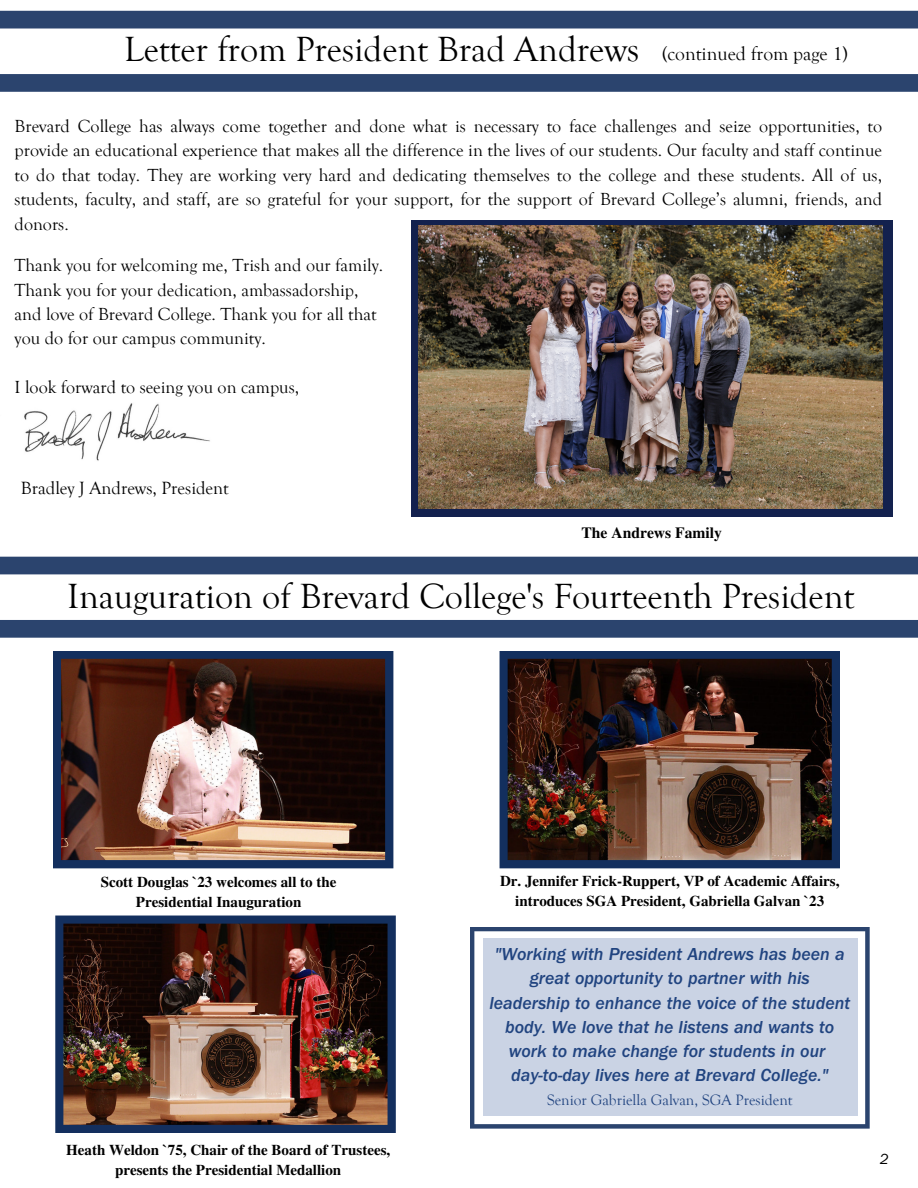
<style>
.page{position:relative;width:918px;height:1188px;background:#fff}
.page>*{position:absolute;margin:0;border:0;box-sizing:border-box;transform-origin:0 0}
.t1{font:36px "Goudy Old Style T";color:#000}
.t2{font:19.5px "Goudy Old Style T";color:#000}
.t3{font:18.15px "Goudy Old Style T";color:#000}
.t4{font:18px/24.5px "Goudy Old Style T";color:#000;text-align:justify}
.t5{font:italic 500 18px/24.3px "Franklin Gothic";color:#214480;text-align:center}
.t6{font:700 15.6px "Te X Gyre Termes";color:#000}
.t7{font:15.45px "Goudy Old Style T";color:#214480}
.t8{font:700 15px/20.2px "Te X Gyre Termes";color:#000;text-align:center}
.t9{font:italic 15px "Franklin Gothic";color:#000}
</style>
<div class="page">
<svg style="left:0;top:11px;width:918px;height:81px"></svg>
<svg style="left:470px;top:927px;width:400px;height:202px"></svg>
<div style="left:483px;top:938px;width:375px;height:178px;background:#c5cfe1"></div>
<img style="left:24px;top:403px;width:186px;height:58px">
<svg style="left:0;top:557px;width:918px;height:81px"></svg>
<img style="left:55px;top:916px;width:341px;height:217px">
<div style="left:411px;top:220px;width:482px;height:296px;background:#13214e"></div>
<img style="left:418px;top:225px;width:465px;height:284px">
<img style="left:53px;top:651px;width:340px;height:217px">
<img style="left:500px;top:651px;width:340px;height:217px">
<p class="t1" style="left:124px;top:29px;width:517px">Letter from President Brad Andrews</p>
<p class="t2" style="left:662px;top:43px;width:187px">(continued from page 1)</p>
<p class="t4" style="left:15px;top:114px;width:869px">Brevard College has always come together and done what is necessary to face challenges and seize opportunities, to provide an educational experience that makes all the difference in the lives of our students. Our faculty and staff continue to do that today. They are working very hard and dedicating themselves to the college and these students. All of us, students, faculty, and staff, are so grateful for your support, for the support of Brevard College’s alumni, friends, and donors.</p>
<p class="t4" style="left:15px;top:253px;width:370px">Thank you for welcoming me, Trish and our family.</p>
<p class="t4" style="left:15px;top:277px;width:345px">Thank you for your dedication, ambassadorship,</p>
<p class="t4" style="left:15px;top:302px;width:363px">and love of Brevard College. Thank you for all that</p>
<p class="t4" style="left:15px;top:326px;width:253px">you do for our campus community.</p>
<p class="t4" style="left:15px;top:375px;width:286px">I look forward to seeing you on campus,</p>
<p class="t3" style="left:21px;top:478px;width:209px">Bradley J Andrews, President</p>
<p class="t6" style="left:581px;top:521px;width:142px">The Andrews Family</p>
<p class="t1" style="left:67px;top:576px;width:789px">Inauguration of Brevard College's Fourteenth President</p>
<p class="t8" style="left:101px;top:871px;width:237px">Scott Douglas `23 welcomes all to the</p>
<p class="t8" style="left:136px;top:891px;width:167px">Presidential Inauguration</p>
<p class="t8" style="left:500px;top:870px;width:341px">Dr. Jennifer Frick-Ruppert, VP of Academic Affairs, introduces SGA President, Gabriella Galvan `23</p>
<p class="t5" style="left:489px;top:943px;width:362px">"Working with President Andrews has been a great opportunity to partner with his leadership to enhance the voice of the student body. We love that he listens and wants to work to make change for students in our</p>
<p class="t5" style="left:511px;top:1065px;width:319px">day-to-day lives here at Brevard College."</p>
<p class="t7" style="left:547px;top:1091px;width:247px">Senior Gabriella Galvan, SGA President</p>
<p class="t8" style="left:66px;top:1139px;width:326px">Heath Weldon `75, Chair of the Board of Trustees, presents the Presidential Medallion</p>
<p class="t9" style="left:880px;top:1154px;width:10px">2</p>
</div>
